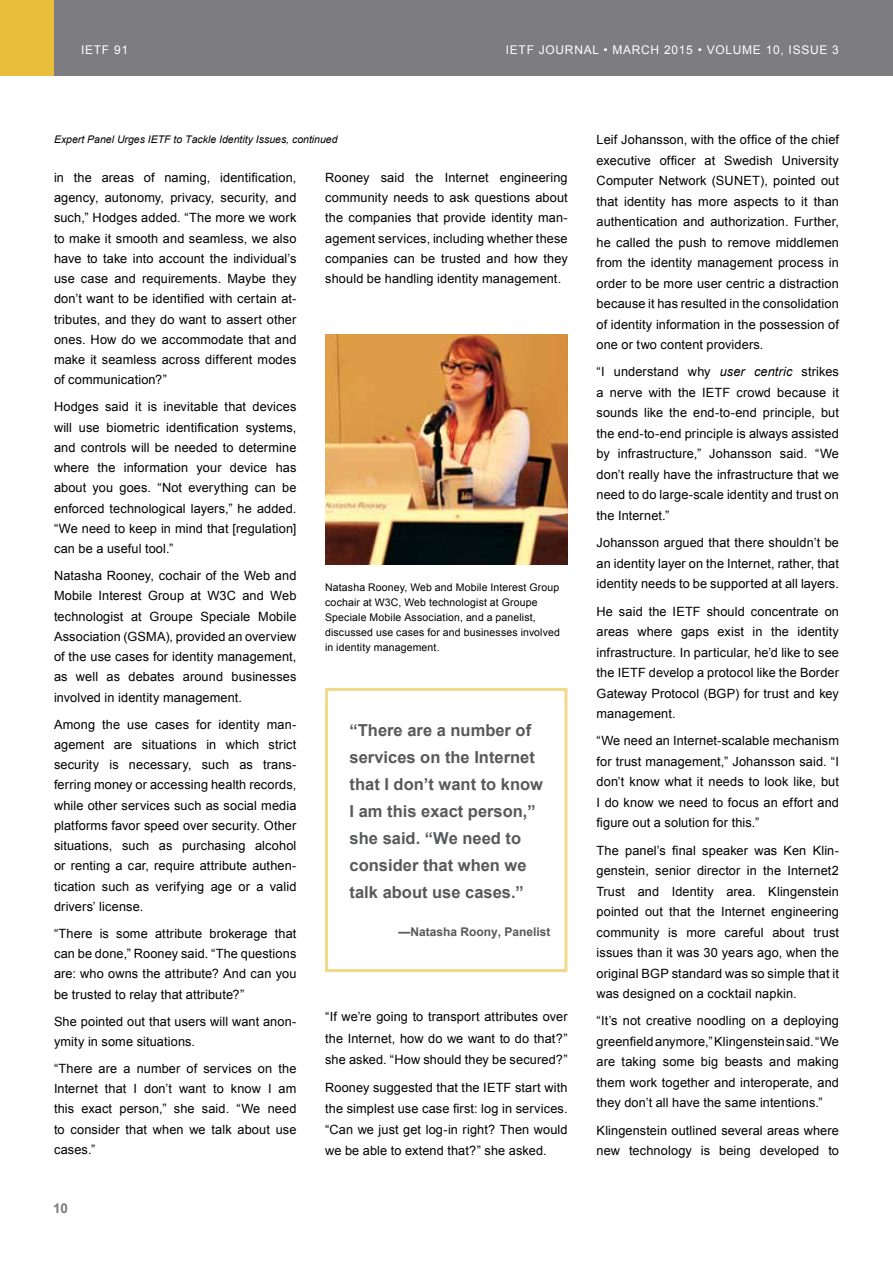
<style>
.page{position:relative;width:893px;height:1263px;background:#fff}
.page>*{position:absolute;margin:0;border:0;box-sizing:border-box;transform-origin:0 0}
.t1{font:700 16.5px/27px "Arial";color:#58595b}
.t2{font:700 13.5px "Arial";color:#7c7c81}
.t3{font:12.75px/20.2px "Arial";letter-spacing:.01em;color:#000;text-align:justify}
.t4{font:12px "Arial";letter-spacing:.06em;color:#fff}
.t5{font:700 12px "Arial";color:#58595b}
.t6{font:10.5px/15px "Arial";letter-spacing:.015em;color:#000}
.t7{font:italic 10.5px "Arial";color:#000}
.s1{font-style:italic}
</style>
<div class="page">
<div style="left:0;top:0;width:893px;height:76px;background:#7c7c81"></div>
<div style="left:0;top:0;width:54px;height:76px;background:#e8be3b"></div>
<div style="left:325px;top:688px;width:242px;height:284px;border:3px solid #f1d88a"></div>
<img style="left:325px;top:334px;width:242px;height:230px">
<p class="t4" style="left:81px;top:42px;width:49px">IETF 91</p>
<p class="t4" style="left:506px;top:42px;width:335px">IETF JOURNAL • MARCH 2015 • VOLUME 10, ISSUE 3</p>
<p class="t7" style="left:54px;top:132px;width:285px">Expert Panel Urges IETF to Tackle Identity Issues, continued</p>
<p class="t3" style="left:54px;top:167px;width:244px">in the areas of naming, identification, agency, autonomy, privacy, security, and such,” Hodges added. “The more we work to make it smooth and seamless, we also have to take into account the individual’s use case and requirements. Maybe they don’t want to be identified with certain at&shy;tributes, and they do want to assert other ones. How do we accommodate that and make it seamless across different modes of communication?”</p>
<p class="t3" style="left:54px;top:397px;width:244px">Hodges said it is inevitable that devices will use biometric identification systems, and controls will be needed to determine where the information your device has about you goes. “Not everything can be enforced technological layers,” he added. “We need to keep in mind that [regulation] can be a useful tool.”</p>
<p class="t3" style="left:54px;top:566px;width:244px">Natasha Rooney, cochair of the Web and Mobile Interest Group at W3C and Web technologist at Groupe Speciale Mobile Association (GSMA), provided an overview of the use cases for identity management, as well as debates around businesses involved in identity management.</p>
<p class="t3" style="left:54px;top:714px;width:244px">Among the use cases for identity man&shy;agement are situations in which strict security is necessary, such as trans&shy;ferring money or accessing health records, while other services such as social media platforms favor speed over security. Other situations, such as purchasing alcohol or renting a car, require attribute authen&shy;tication such as verifying age or a valid drivers’ license.</p>
<p class="t3" style="left:54px;top:923px;width:244px">“There is some attribute brokerage that can be done,” Rooney said. “The questions are: who owns the attribute? And can you be trusted to relay that attribute?”</p>
<p class="t3" style="left:54px;top:1011px;width:244px">She pointed out that users will want anon&shy;ymity in some situations.</p>
<p class="t3" style="left:54px;top:1058px;width:244px">“There are a number of services on the Internet that I don’t want to know I am this exact person,” she said. “We need to consider that when we talk about use cases.”</p>
<p class="t3" style="left:325px;top:167px;width:244px">Rooney said the Internet engineering community needs to ask questions about the companies that provide identity man&shy;agement services, including whether these companies can be trusted and how they should be handling identity management.</p>
<p class="t6" style="left:325px;top:580px;width:236px">Natasha Rooney, Web and Mobile Interest Group cochair at W3C, Web technologist at Groupe Speciale Mobile Association, and a panelist, discussed use cases for and businesses involved in identity management.</p>
<p class="t1" style="left:350px;top:717px;width:195px">“There are a number of services on the Internet that I don’t want to know<br>I am this exact person,” she said. “We need to consider that when we talk about use cases.”</p>
<p class="t5" style="left:399px;top:924px;width:154px">—Natasha Roony, Panelist</p>
<p class="t3" style="left:325px;top:1006px;width:244px;line-height:21.1px">“If we’re going to transport attributes over the Internet, how do we want to do that?” she asked. “How should they be secured?”</p>
<p class="t3" style="left:325px;top:1076px;width:244px;line-height:21.1px">Rooney suggested that the IETF start with the simplest use case first: log in services. “Can we just get log-in right? Then would we be able to extend that?” she asked.</p>
<p class="t2" style="left:53px;top:1199px;width:17px">10</p>
<p class="t3" style="left:596px;top:130px;width:244px">Leif Johansson, with the office of the chief executive officer at Swedish University Computer Network (SUNET), pointed out that identity has more aspects to it than authentication and authorization. Further, he called the push to remove middlemen from the identity management process in order to be more user centric a distraction because it has resulted in the consolidation of identity information in the possession of one or two content providers.</p>
<p class="t3" style="left:596px;top:362px;width:244px">“I understand why <span class="s1">user centric</span> strikes a nerve with the IETF crowd because it sounds like the end-to-end principle, but the end-to-end principle is always assisted by infrastructure,” Johansson said. “We don’t really have the infrastructure that we need to do large-scale identity and trust on the Internet.”</p>
<p class="t3" style="left:596px;top:533px;width:244px">Johansson argued that there shouldn’t be an identity layer on the Internet, rather, that identity needs to be supported at all layers.</p>
<p class="t3" style="left:596px;top:601px;width:244px">He said the IETF should concentrate on areas where gaps exist in the identity infrastructure. In particular, he’d like to see the IETF develop a protocol like the Border Gateway Protocol (BGP) for trust and key management.</p>
<p class="t3" style="left:596px;top:731px;width:244px">“We need an Internet-scalable mechanism for trust management,” Johansson said. “I don’t know what it needs to look like, but I do know we need to focus an effort and figure out a solution for this.”</p>
<p class="t3" style="left:596px;top:840px;width:244px">The panel’s final speaker was Ken Klin&shy;genstein, senior director in the Internet2<br>Trust and Identity area. Klingenstein pointed out that the Internet engineering community is more careful about trust issues than it was 30 years ago, when the original BGP standard was so simple that it was designed on a cocktail napkin.</p>
<p class="t3" style="left:596px;top:1011px;width:244px">“It’s not creative noodling on a deploying greenfield anymore,” Klingenstein said. “We are taking some big beasts and making them work together and interoperate, and they don’t all have the same intentions.”</p>
<p class="t3" style="left:596px;top:1120px;width:244px">Klingenstein outlined several areas where new technology is being developed to</p>
</div>
